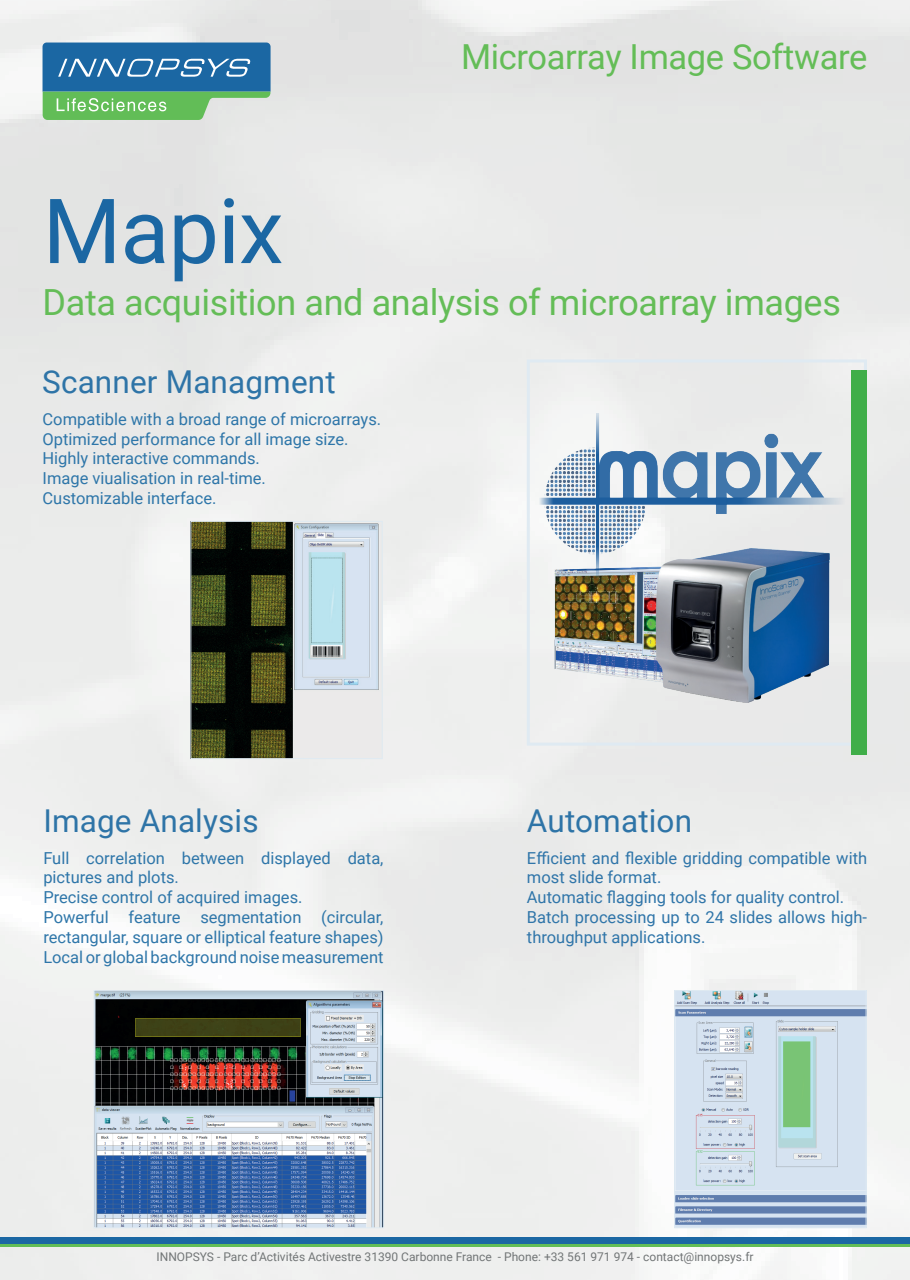
<style>
.page{position:relative;width:910px;height:1280px;background:#fff}
.page>*{position:absolute;margin:0;border:0;box-sizing:border-box;transform-origin:0 0}
.t1{font:90px "Roboto";letter-spacing:-.01em;color:#1b67a3}
.t2{font:36px "Roboto";letter-spacing:-.01em;color:#64bd57}
.t3{font:34.5px "Roboto";letter-spacing:-.01em;color:#64bd57}
.t4{font:31.5px "Roboto";letter-spacing:.005em;color:#2e74a7}
.t5{font:16.5px/19.8px "Roboto";color:#2e76a9}
.t6{font:16.5px/19.8px "Roboto";color:#2f75a9}
.t7{font:12px "Roboto";color:#717576}
</style>
<div class="page">
<img style="left:0;top:0;width:910px;height:1280px">
<img style="left:192px;top:523px;width:189px;height:234px">
<div style="left:190px;top:521px;width:193px;height:238px;border:1px solid #dfeaf2"></div>
<svg style="left:43px;top:43px;width:228px;height:77px"></svg>
<hr style="left:0;top:1244px;width:910px;height:3px;background:#62bd57">
<div style="left:0;top:1237px;width:910px;height:7px;background:#1b67a3"></div>
<img style="left:96px;top:992px;width:286px;height:234px">
<div style="left:94px;top:990px;width:290px;height:238px;border:1px solid #dfeaf2"></div>
<img style="left:676px;top:992px;width:189px;height:234px">
<div style="left:674px;top:990px;width:193px;height:238px;border:1px solid #dfeaf2"></div>
<img style="left:532px;top:544px;width:297px;height:158px">
<div style="left:527px;top:359px;width:340px;height:387px;border:3px solid #dfeaf2"></div>
<div style="left:852px;top:370px;width:15px;height:384px;background:#40ae49"></div>
<img style="left:539px;top:413px;width:306px;height:166px">
<h1 class="t1" style="left:43px;top:168px;width:242px">Mapix</h1>
<h3 class="t3" style="left:461px;top:33px;width:408px">Microarray Image Software</h3>
<h2 class="t2" style="left:43px;top:277px;width:800px">Data acquisition and analysis of microarray images</h2>
<h3 class="t4" style="left:42px;top:359px;width:295px">Scanner Managment</h3>
<p class="t5" style="left:43px;top:408px;width:340px">Compatible with a broad range of microarrays.<br>Optimized performance for all image size.<br>Highly interactive commands.<br>Image viualisation in real-time.<br>Customizable interface.</p>
<h3 class="t4" style="left:43px;top:799px;width:217px">Image Analysis</h3>
<p class="t5" style="left:43px;top:847px;width:342px">Full correlation between displayed data, pictures and plots.<br>Precise control of acquired images.<br>Powerful feature segmentation (circular, rectangular, square or elliptical feature shapes)<br>Local or global background noise measurement</p>
<h3 class="t4" style="left:527px;top:799px;width:167px">Automation</h3>
<p class="t6" style="left:527px;top:847px;width:342px">Efficient and flexible gridding compatible with most slide format.<br>Automatic flagging tools for quality control.<br>Batch processing up to 24 slides allows high&shy;throughput applications.</p>
<p class="t7" style="left:157px;top:1248px;width:598px">INNOPSYS - Parc d’Activités Activestre 31390 Carbonne France - Phone: +33 561 971 974 - contact@innopsys.fr</p>
</div>
